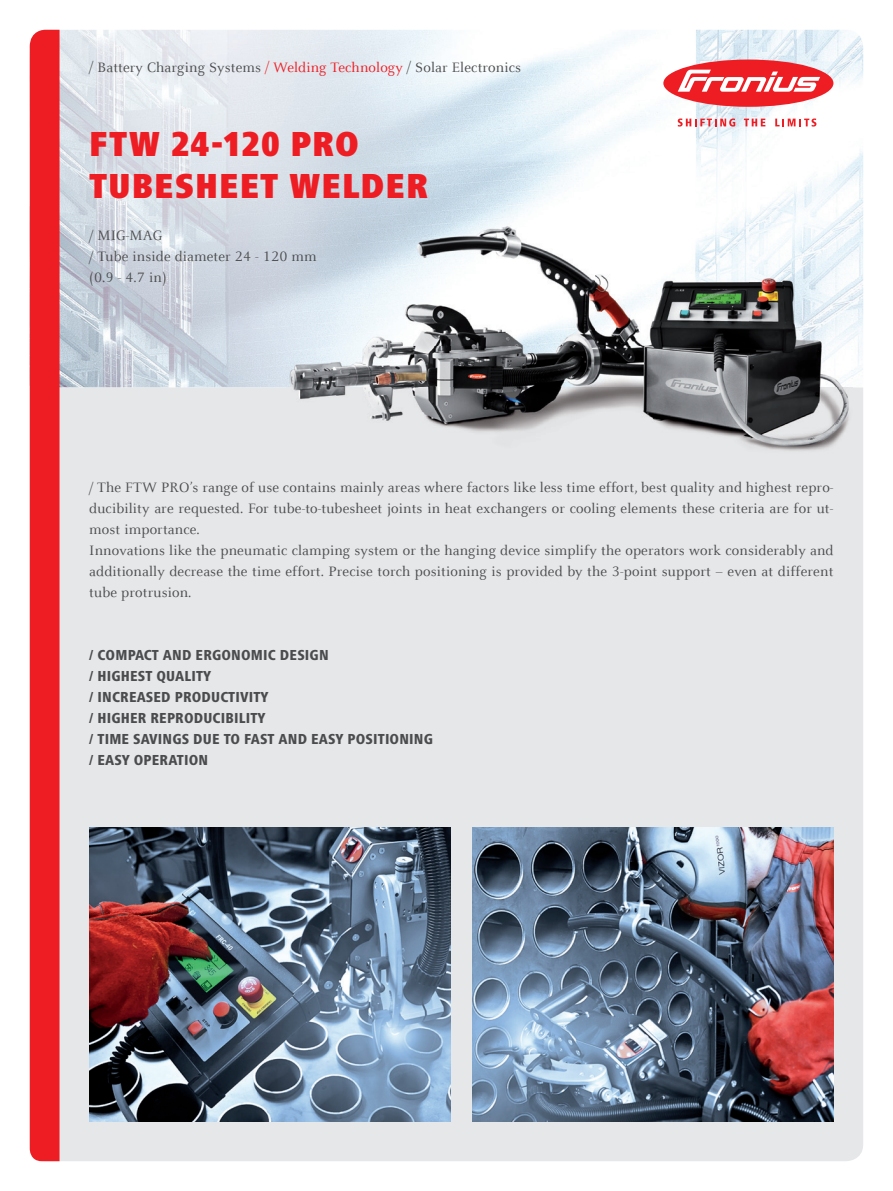
<style>
.page{position:relative;width:893px;height:1191px;background:#fff}
.page>*{position:absolute;margin:0;border:0;box-sizing:border-box;transform-origin:0 0}
.t1{font:900 condensed 36px/42px "Frutiger Next LTW1 G";letter-spacing:.025em;color:#ee1d23}
.t2{font:15px/21px "Celeste Offc Pro";letter-spacing:.01em;color:#4b4c4d}
.t3{font:800 condensed 15px/21px "Frutiger Next LTW1 G";letter-spacing:.01em;color:#4b4c4d}
.s1{color:#ee1d23}
</style>
<div class="page">
<img style="left:60px;top:30px;width:803px;height:357px">
<div style="left:60px;top:387px;width:803px;height:774px;background:#e6e7e9"></div>
<div style="left:30px;top:30px;width:30px;height:1131px;background:#ee1d23"></div>
<div style="left:663px;top:60px;width:170px;height:47px;background:#ee1d23;border-radius:50%"></div>
<svg style="left:678px;top:70px;width:142px;height:22px"></svg>
<svg style="left:678px;top:118px;width:57px;height:9px"></svg>
<svg style="left:744px;top:119px;width:21px;height:7px"></svg>
<svg style="left:775px;top:118px;width:41px;height:9px"></svg>
<img style="left:286px;top:223px;width:567px;height:232px">
<img style="left:89px;top:828px;width:362px;height:294px">
<img style="left:472px;top:828px;width:361px;height:294px">
<p class="t2" style="left:89px;top:56px;width:433px">/ Battery Charging Systems <span class="s1">/ Welding Technology</span> / Solar Electronics</p>
<h1 class="t1" style="left:89px;top:123px;width:340px">FTW 24-120 PRO<br>TUBESHEET WELDER</h1>
<p class="t2" style="left:89px;top:224px;width:229px">/ MIG-MAG<br>/ Tube inside diameter 24 - 120 mm (0.9 - 4.7 in)</p>
<p class="t2" style="left:89px;top:476px;width:746px">/ The FTW PRO’s range of use contains mainly areas where factors like less time effort, best quality and highest repro&shy;ducibility are requested. For tube-to-tubesheet joints in heat exchangers or cooling elements these criteria are for ut&shy;most importance.<br>Innovations like the pneumatic clamping system or the hanging device simplify the operators work considerably and additionally decrease the time effort. Precise torch positioning is provided by the 3-point support – even at different tube protrusion.</p>
<p class="t3" style="left:89px;top:644px;width:345px">/ COMPACT AND ERGONOMIC DESIGN<br>/ HIGHEST QUALITY<br>/ INCREASED PRODUCTIVITY<br>/ HIGHER REPRODUCIBILITY<br>/ TIME SAVINGS DUE TO FAST AND EASY POSITIONING / EASY OPERATION</p>
</div>
